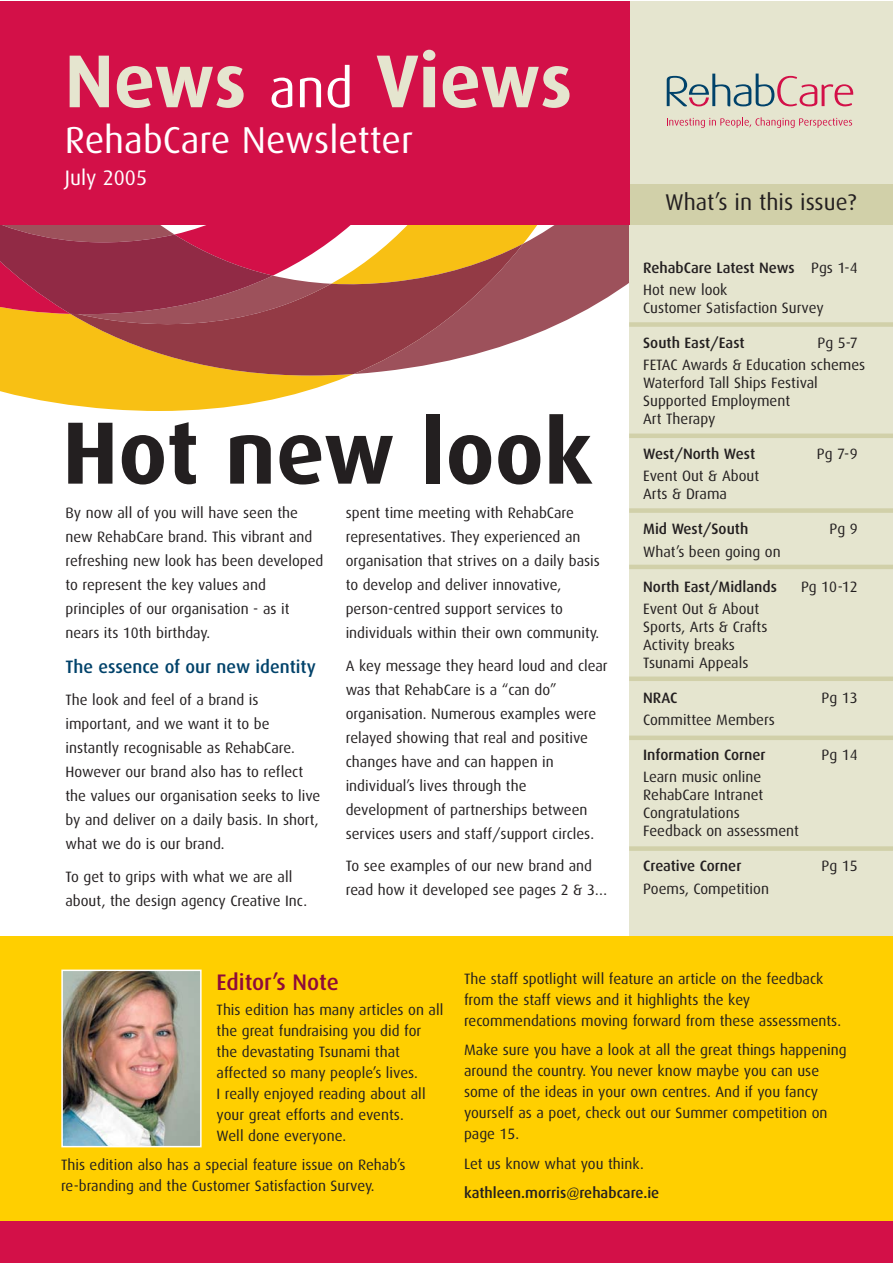
<style>
.page{position:relative;width:893px;height:1263px;background:#fff}
.page>*{position:absolute;margin:0;border:0;box-sizing:border-box;transform-origin:0 0}
.t1{font:700 88.5px "Dax";color:#231f20}
.t2{font:700 75px "Dax";color:#e5e5cf}
.t3{font:37.5px "Dax";color:#fff}
.t4{font:22.8px "Dax";color:#231f20}
.t5{font:500 22.5px "Dax";letter-spacing:-.005em;color:#8d0b3a}
.t6{font:21px "Dax";color:#fff}
.t7{font:500 18px "Dax";color:#00426a}
.t8{font:15px/24px "Dax";color:#231f20}
.t9{font:500 15px/22.2px "Dax";color:#231f20}
.s1{font-weight:400;font-size:54px;color:#fff}
.s2{font-weight:400}
</style>
<div class="page">
<svg style="left:0;top:224px;width:629px;height:187px"></svg>
<svg style="left:71px;top:327px;width:452px;height:48px;background:#b46e54"></svg>
<svg style="left:0;top:224px;width:524px;height:103px;background:#b35650"></svg>
<div style="left:629px;top:208px;width:263px;height:732px;background:#e5e5cf"></div>
<div style="left:0;top:936px;width:892px;height:327px;background:#ffcf00"></div>
<div style="left:0;top:1px;width:892px;height:223px;background:#e5e5cf"></div>
<div style="left:629px;top:184px;width:263px;height:40px;background:#d1d0a9"></div>
<div style="left:0;top:1px;width:629px;height:223px;background:#d31048"></div>
<svg style="left:667px;top:117px;width:185px;height:11px"></svg>
<svg style="left:667px;top:74px;width:186px;height:33px"></svg>
<img style="left:64px;top:972px;width:135px;height:172px">
<div style="left:61px;top:969px;width:141px;height:178px;border:2px solid #fff"></div>
<div style="left:629px;top:322px;width:263px;height:5px;background:#d1d0a9"></div>
<hr style="left:629px;top:434px;width:263px;height:4px;background:#d1d0a9">
<div style="left:629px;top:508px;width:263px;height:5px;background:#d1d0a9"></div>
<hr style="left:629px;top:565px;width:263px;height:4px;background:#d1d0a9">
<div style="left:629px;top:676px;width:263px;height:5px;background:#d1d0a9"></div>
<div style="left:629px;top:735px;width:263px;height:5px;background:#d1d0a9"></div>
<div style="left:629px;top:846px;width:263px;height:5px;background:#d1d0a9"></div>
<div style="left:0;top:1222px;width:892px;height:41px;background:#d31048"></div>
<h2 class="t2" style="left:65px;top:48px;width:509px">News <span class="s1">and</span> Views</h2>
<h3 class="t3" style="left:65px;top:123px;width:350px">RehabCare Newsletter</h3>
<h3 class="t6" style="left:65px;top:168px;width:84px">July 2005</h3>
<h1 class="t1" style="left:62px;top:414px;width:531px">Hot new look</h1>
<p class="t8" style="left:65px;top:502px;width:260px">By now all of you will have seen the new RehabCare brand. This vibrant and refreshing new look has been developed to represent the key values and principles of our organisation - as it nears its 10th birthday.</p>
<p class="t7" style="left:65px;top:658px;width:252px">The essence of our new identity</p>
<p class="t8" style="left:65px;top:688px;width:256px">The look and feel of a brand is important, and we want it to be instantly recognisable as RehabCare.<br>However our brand also has to reflect the values our organisation seeks to live by and deliver on a daily basis. In short, what we do is our brand.</p>
<p class="t8" style="left:65px;top:865px;width:243px">To get to grips with what we are all about, the design agency Creative Inc.</p>
<p class="t8" style="left:346px;top:502px;width:256px">spent time meeting with RehabCare representatives. They experienced an organisation that strives on a daily basis to develop and deliver innovative, person-centred support services to individuals within their own community.</p>
<p class="t8" style="left:346px;top:654px;width:263px">A key message they heard loud and clear was that RehabCare is a “can do” organisation. Numerous examples were relayed showing that real and positive changes have and can happen in individual’s lives through the development of partnerships between services users and staff/support circles.</p>
<p class="t8" style="left:346px;top:855px;width:263px">To see examples of our new brand and read how it developed see pages 2 &amp; 3…</p>
<h3 class="t4" style="left:665px;top:192px;width:193px">What’s in this issue?</h3>
<p class="t9" style="left:643px;top:257px;width:216px">RehabCare Latest News <span class="s2">Pgs 1-4<br>Hot new look</span></p>
<p class="t8" style="left:643px;top:296px;width:182px">Customer Satisfaction Survey</p>
<p class="t9" style="left:643px;top:332px;width:103px">South East/East</p>
<p class="t8" style="left:643px;top:332px;width:224px;line-height:22.2px;text-indent:174px">Pg 5-7<br>FETAC Awards &amp; Education schemes</p>
<p class="t8" style="left:643px;top:374px;width:176px;line-height:18px">Waterford Tall Ships Festival<br>Supported Employment<br>Art Therapy</p>
<p class="t9" style="left:643px;top:443px;width:113px">West/North West</p>
<p class="t8" style="left:817px;top:442px;width:42px">Pg 7-9</p>
<p class="t8" style="left:643px;top:468px;width:118px;line-height:18px">Event Out &amp; About<br>Arts &amp; Drama</p>
<p class="t9" style="left:643px;top:519px;width:107px">Mid West/South</p>
<p class="t8" style="left:829px;top:518px;width:30px">Pg 9</p>
<p class="t8" style="left:643px;top:540px;width:139px">What’s been going on</p>
<p class="t9" style="left:643px;top:576px;width:135px">North East/Midlands</p>
<p class="t8" style="left:801px;top:575px;width:58px">Pg 10-12</p>
<p class="t8" style="left:643px;top:600px;width:126px;line-height:18px">Event Out &amp; About<br>Sports, Arts &amp; Crafts<br>Activity breaks<br>Tsunami Appeals</p>
<p class="t9" style="left:643px;top:687px;width:36px">NRAC</p>
<p class="t8" style="left:821px;top:686px;width:38px">Pg 13</p>
<p class="t8" style="left:643px;top:709px;width:133px">Committee Members</p>
<p class="t9" style="left:643px;top:744px;width:124px">Information Corner</p>
<p class="t8" style="left:821px;top:744px;width:38px">Pg 14</p>
<p class="t8" style="left:643px;top:769px;width:157px;line-height:18px">Learn music online<br>RehabCare Intranet<br>Congratulations<br>Feedback on assessment</p>
<p class="t9" style="left:643px;top:856px;width:100px">Creative Corner</p>
<p class="t8" style="left:821px;top:855px;width:38px">Pg 15</p>
<p class="t8" style="left:643px;top:877px;width:127px">Poems, Competition</p>
<h3 class="t5" style="left:217px;top:972px;width:124px">Editor’s Note</h3>
<p class="t8" style="left:217px;top:1000px;width:228px;line-height:21px">This edition has many articles on all the great fundraising you did for the devastating Tsunami that affected so many people’s lives.<br>I really enjoyed reading about all your great efforts and events.<br>Well done everyone.</p>
<p class="t8" style="left:61px;top:1155px;width:346px;line-height:21px">This edition also has a special feature issue on Rehab’s re-branding and the Customer Satisfaction Survey.</p>
<p class="t8" style="left:464px;top:968px;width:379px;line-height:21px">The staff spotlight will feature an article on the feedback from the staff views and it highlights the key recommendations moving forward from these assessments.</p>
<p class="t8" style="left:464px;top:1040px;width:384px;line-height:21px">Make sure you have a look at all the great things happening around the country. You never know maybe you can use some of the ideas in your own centres. And if you fancy yourself as a poet, check out our Summer competition on page 15.</p>
<p class="t8" style="left:464px;top:1152px;width:181px">Let us know what you think.</p>
<p class="t9" style="left:464px;top:1182px;width:197px">kathleen.morris@rehabcare.ie</p>
</div>
